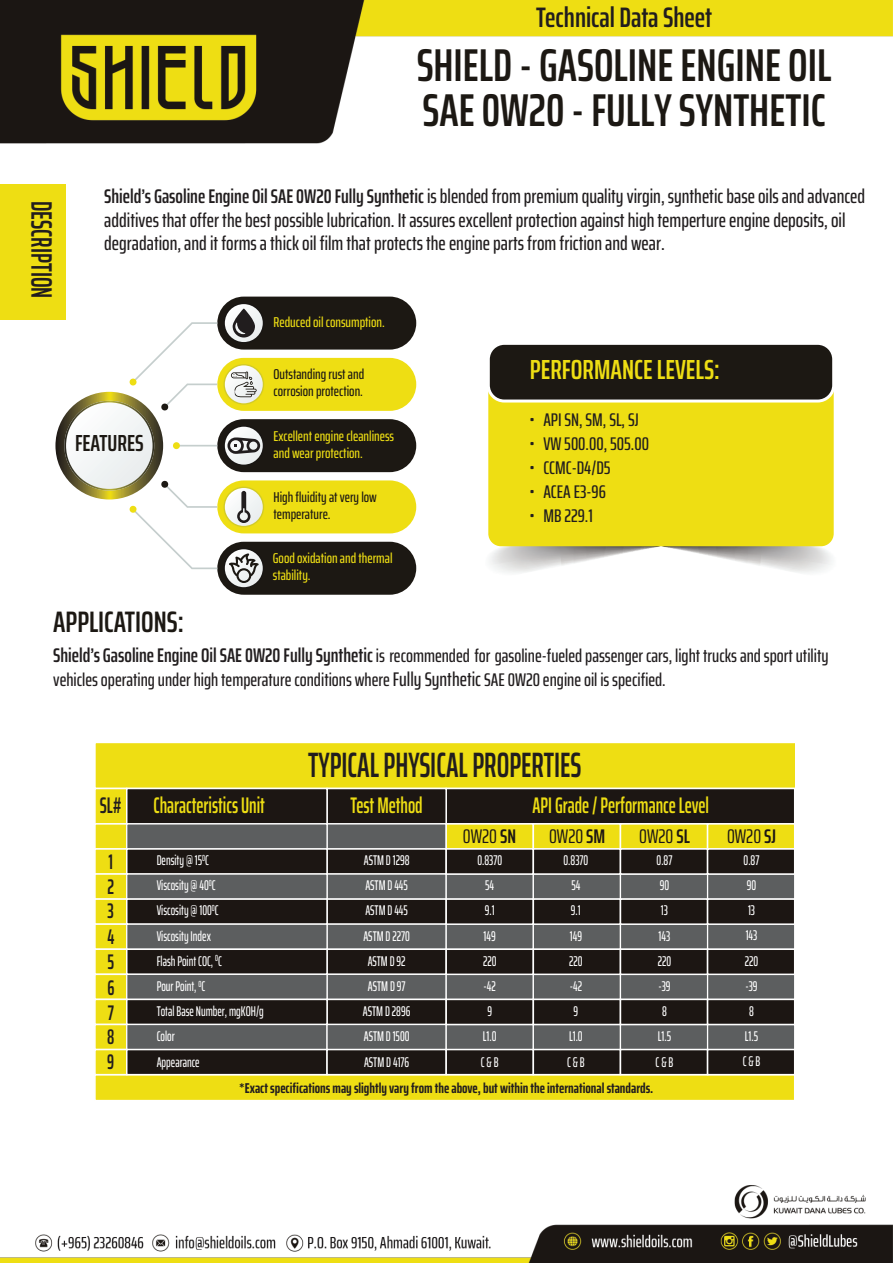
<style>
.page{position:relative;width:893px;height:1263px;background:#fff}
.page>*{position:absolute;margin:0;border:0;box-sizing:border-box;transform-origin:0 0}
.t1{font:600 extra-condensed 46.05px/45px "Saira";color:#1c1813}
.t2{font:600 extra-condensed 35.25px "Saira";color:#211d1e;scale:.85 1}
.t3{font:600 extra-condensed 29.7px "Saira";color:#1c1813}
.t4{font:600 extra-condensed 29.7px "Saira";color:#211d1e;scale:.85 1}
.t5{font:600 extra-condensed 28.2px "Saira";color:#211d1e}
.t6{font:600 extra-condensed 27.6px "Saira";color:#eede13}
.t7{font:600 extra-condensed 23.25px "Saira";color:#1c1813}
.t8{font:600 extra-condensed 22.65px "Saira";color:#eede13;scale:.85 1}
.t9{font:600 extra-condensed 22.65px "Saira";color:#211d1e;scale:.85 1}
.t10{font:600 extra-condensed 21.15px/25px "Saira";color:#211d1e;text-align:justify;scale:.85 1}
.t11{font:500 extra-condensed 19.8px/23.7px "Saira";color:#211d1e}
.t12{font:extra-condensed 19.8px "Saira";color:#1c1613}
.t13{font:500 extra-condensed 18.3px/23.7px "Saira";color:#211d1e}
.t14{font:500 extra-condensed 14.25px/17.1px "Saira";color:#eede13}
.t15{font:700 extra-condensed 14.25px "Saira";color:#211d1e}
.t16{font:500 extra-condensed 14.25px/17.1px "Saira";color:#1c1813}
.t17{font:500 extra-condensed 14.1px/25.2px "Saira";color:#fff;text-align:center;scale:.85 1}
.s1{font-weight:600}
.s2{font-weight:600;font-size:19.8px}
.s3{font-size:19.8px}
</style>
<div class="page">
<img style="left:0;top:1px;width:893px;height:1262px">
<h3 class="t5" style="left:536px;top:-4px;width:177px">Technical Data Sheet</h3>
<h1 class="t1" style="left:417px;top:42px;width:416px">SHIELD - GASOLINE ENGINE OIL<br>SAE 0W20 - FULLY SYNTHETIC</h1>
<h3 class="t4" style="left:64px;top:201px;width:116px;rotate:90deg">DESCRIPTION</h3>
<p class="t11" style="left:104px;top:184px;width:762px"><span class="s1">Shield’s Gasoline Engine Oil SAE 0W20 Fully Synthetic</span> is blended from premium quality virgin, synthetic base oils and advanced additives that offer the best possible lubrication. It assures excellent protection against high temperture engine deposits, oil degradation, and it forms a thick oil film that protects the engine parts from friction and wear.</p>
<h3 class="t7" style="left:75px;top:426px;width:70px">FEATURES</h3>
<p class="t14" style="left:274px;top:313px;width:113px">Reduced oil consumption.</p>
<p class="t16" style="left:274px;top:365px;width:92px">Outstanding rust and corrosion protection.</p>
<p class="t14" style="left:274px;top:427px;width:122px">Excellent engine cleanliness and wear protection.</p>
<p class="t16" style="left:274px;top:488px;width:105px">High fluidity at very low temperature.</p>
<p class="t14" style="left:273px;top:549px;width:121px">Good oxidation and thermal stability.</p>
<h3 class="t6" style="left:530px;top:348px;width:192px">PERFORMANCE LEVELS:</h3>
<p class="t13" style="left:530px;top:408px;width:110px">• API SN, SM, SL, SJ</p>
<p class="t13" style="left:530px;top:432px;width:121px">• VW 500.00, 505.00</p>
<p class="t13" style="left:530px;top:456px;width:82px">• CCMC-D4/D5</p>
<p class="t13" style="left:530px;top:480px;width:77px">• ACEA E3-96</p>
<p class="t13" style="left:530px;top:504px;width:64px">• MB 229.1</p>
<h3 class="t3" style="left:53px;top:599px;width:132px">APPLICATIONS:</h3>
<p class="t13" style="left:53px;top:644px;width:777px"><span class="s2">Shield’s Gasoline Engine Oil SAE 0W20 Fully Synthetic</span> is recommended for gasoline-fueled passenger cars, light trucks and sport utility vehicles operating under high temperature conditions where <span class="s3">Fully Synthetic</span> SAE 0W20 engine oil is specified.</p>
<h3 class="t9" style="left:100px;top:788px;width:27px">SL#</h3>
<h3 class="t8" style="left:154px;top:788px;width:133px">Characteristics Unit</h3>
<h2 class="t2" style="left:308px;top:738px;width:323px">TYPICAL PHYSICAL PROPERTIES</h2>
<h3 class="t8" style="left:350px;top:788px;width:86px">Test Method</h3>
<h3 class="t8" style="left:533px;top:788px;width:209px">API Grade / Performance Level</h3>
<h3 class="t12" style="left:463px;top:821px;width:55px">0W20 <span class="s1">SN</span></h3>
<h3 class="t12" style="left:549px;top:821px;width:58px">0W20 <span class="s1">SM</span></h3>
<h3 class="t12" style="left:639px;top:821px;width:52px">0W20 <span class="s1">SL</span></h3>
<h3 class="t12" style="left:727px;top:821px;width:51px">0W20 <span class="s1">SJ</span></h3>
<h3 class="t10" style="left:107px;top:848px;width:10px">1<br>2<br>3<br>4<br>5<br>6<br>7<br>8<br>9</h3>
<p class="t17" style="left:157px;top:847px;width:128px;text-align:left">Density @ 15<sup>0</sup>C<br>Viscosity @ 40<sup>0</sup>C<br>Viscosity @ 100<sup>0</sup>C<br>Viscosity Index<br>Flash Point COC, <sup>0</sup>C<br>Pour Point, <sup>0</sup>C<br>Total Base Number, mgKOH/g<br>Color<br>Appearance</p>
<p class="t17" style="left:363px;top:847px;width:57px">ASTM D 1298<br>ASTM D 445<br>ASTM D 445<br>ASTM D 2270<br>ASTM D 92<br>ASTM D 97<br>ASTM D 2896<br>ASTM D 1500<br>ASTM D 4176</p>
<p class="t17" style="left:477px;top:847px;width:31px">0.8370<br>54<br>9.1<br>149<br>220 -42<br>9<br>L1.0<br>C &amp; B</p>
<p class="t17" style="left:563px;top:847px;width:31px">0.8370<br>54<br>9.1<br>149<br>220 -42<br>9<br>L1.0<br>C &amp; B</p>
<p class="t17" style="left:656px;top:847px;width:22px">0.87<br>90<br>13<br>143<br>220 -39<br>8<br>L1.5<br>C &amp; B</p>
<p class="t17" style="left:743px;top:847px;width:22px">0.87<br>90<br>13<br>143<br>220 -39<br>8<br>L1.5<br>C &amp; B</p>
<p class="t15" style="left:239px;top:1077px;width:416px">*Exact specifications may slightly vary from the above, but within the international standards.</p>
</div>
